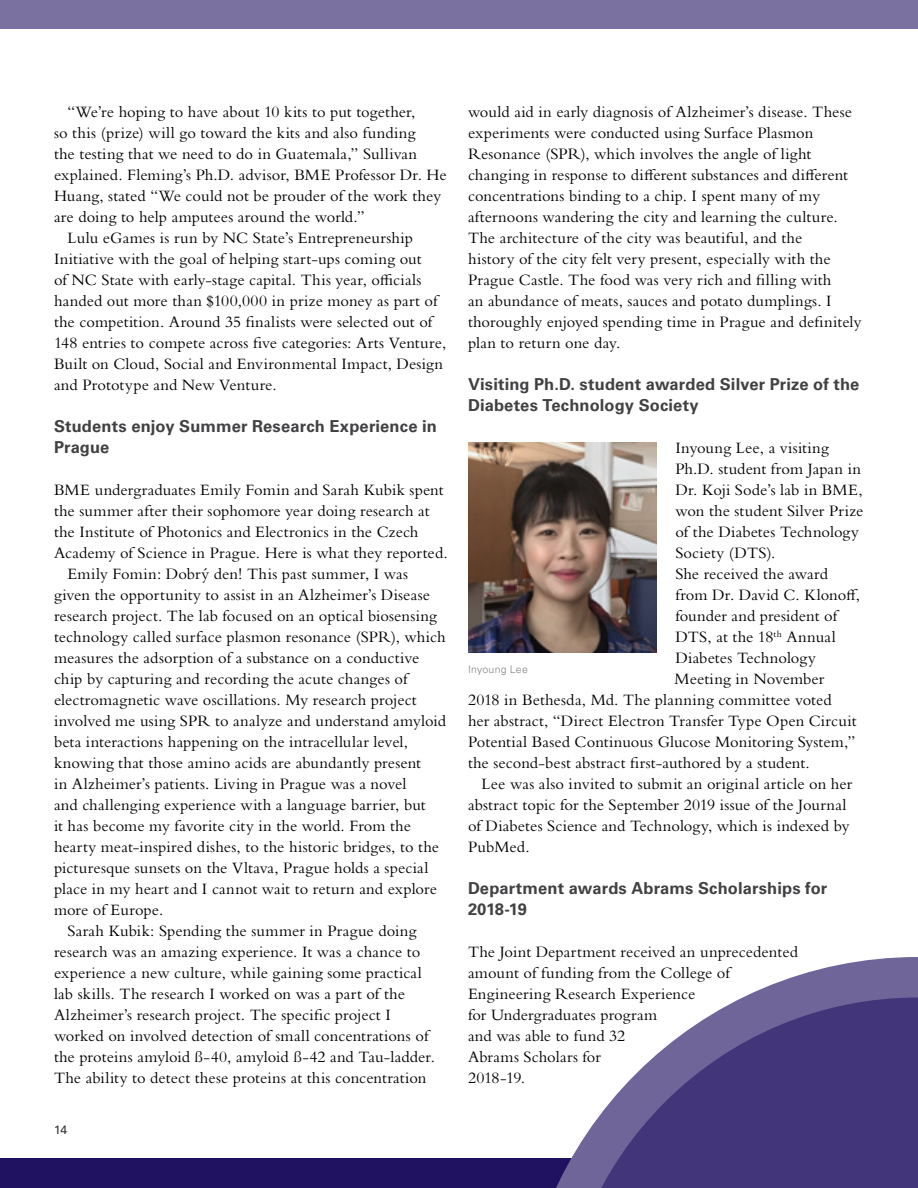
<style>
.page{position:relative;width:918px;height:1188px;background:#fff}
.page>*{position:absolute;margin:0;border:0;box-sizing:border-box;transform-origin:0 0}
.t1{font:16.5px/21px "Bembo Std";letter-spacing:.005em;color:#000}
.t2{font:700 16.5px/21px "Univers LT Std";letter-spacing:.01em;color:#414042}
.t3{font:12px "Univers LT Std";color:#322b29}
.t4{font:300 10.5px "Univers LT Std";letter-spacing:.025em;color:#808285}
</style>
<div class="page">
<div style="left:0;top:1158px;width:918px;height:30px;background:#211261"></div>
<img style="left:468px;top:442px;width:189px;height:210px">
<div style="left:0;top:0;width:918px;height:28px;background:#7a71a0"></div>
<svg style="left:556px;top:957px;width:362px;height:231px"></svg>
<svg style="left:560px;top:998px;width:358px;height:190px;fill:#423579"></svg>
<p class="t1" style="left:68px;top:101px;width:350px">“We’re hoping to have about 10 kits to put together,</p>
<p class="t1" style="left:54px;top:122px;width:363px">so this (prize) will go toward the kits and also funding</p>
<p class="t1" style="left:54px;top:143px;width:365px">the testing that we need to do in Guatemala,” Sullivan</p>
<p class="t1" style="left:54px;top:164px;width:394px">explained. Fleming’s Ph.D. advisor, BME Professor Dr. He</p>
<p class="t1" style="left:54px;top:185px;width:389px">Huang, stated “We could not be prouder of the work they</p>
<p class="t1" style="left:54px;top:206px;width:312px">are doing to help amputees around the world.”</p>
<p class="t1" style="left:68px;top:227px;width:347px">Lulu eGames is run by NC State’s Entrepreneurship</p>
<p class="t1" style="left:54px;top:248px;width:369px">Initiative with the goal of helping start-ups coming out</p>
<p class="t1" style="left:54px;top:269px;width:369px">of NC State with early-stage capital. This year, officials</p>
<p class="t1" style="left:54px;top:290px;width:385px">handed out more than $100,000 in prize money as part of</p>
<p class="t1" style="left:54px;top:311px;width:380px">the competition. Around 35 finalists were selected out of</p>
<p class="t1" style="left:54px;top:332px;width:394px">148 entries to compete across five categories: Arts Venture,</p>
<p class="t1" style="left:54px;top:353px;width:391px">Built on Cloud, Social and Environmental Impact, Design</p>
<p class="t1" style="left:54px;top:374px;width:224px">and Prototype and New Venture.</p>
<p class="t2" style="left:54px;top:416px;width:384px">Students enjoy Summer Research Experience in<br>Prague</p>
<p class="t1" style="left:54px;top:479px;width:391px">BME undergraduates Emily Fomin and Sarah Kubik spent</p>
<p class="t1" style="left:54px;top:500px;width:377px">the summer after their sophomore year doing research at</p>
<p class="t1" style="left:54px;top:521px;width:366px">the Institute of Photonics and Electronics in the Czech</p>
<p class="t1" style="left:54px;top:542px;width:395px">Academy of Science in Prague. Here is what they reported.</p>
<p class="t1" style="left:68px;top:563px;width:342px">Emily Fomin: Dobrý den! This past summer, I was</p>
<p class="t1" style="left:54px;top:584px;width:378px">given the opportunity to assist in an Alzheimer’s Disease</p>
<p class="t1" style="left:54px;top:605px;width:384px">research project. The lab focused on an optical biosensing</p>
<p class="t1" style="left:54px;top:626px;width:393px">technology called surface plasmon resonance (SPR), which</p>
<p class="t1" style="left:54px;top:647px;width:367px">measures the adsorption of a substance on a conductive</p>
<p class="t1" style="left:54px;top:668px;width:355px">chip by capturing and recording the acute changes of</p>
<p class="t1" style="left:54px;top:689px;width:364px">electromagnetic wave oscillations. My research project</p>
<p class="t1" style="left:54px;top:710px;width:393px">involved me using SPR to analyze and understand amyloid</p>
<p class="t1" style="left:54px;top:731px;width:356px">beta interactions happening on the intracellular level,</p>
<p class="t1" style="left:54px;top:752px;width:369px">knowing that those amino acids are abundantly present</p>
<p class="t1" style="left:54px;top:773px;width:354px">in Alzheimer’s patients. Living in Prague was a novel</p>
<p class="t1" style="left:54px;top:794px;width:373px">and challenging experience with a language barrier, but</p>
<p class="t1" style="left:54px;top:815px;width:359px">it has become my favorite city in the world. From the</p>
<p class="t1" style="left:54px;top:836px;width:387px">hearty meat-inspired dishes, to the historic bridges, to the</p>
<p class="t1" style="left:54px;top:857px;width:376px">picturesque sunsets on the Vltava, Prague holds a special</p>
<p class="t1" style="left:54px;top:878px;width:385px">place in my heart and I cannot wait to return and explore</p>
<p class="t1" style="left:54px;top:899px;width:111px">more of Europe.</p>
<p class="t1" style="left:68px;top:920px;width:350px">Sarah Kubik: Spending the summer in Prague doing</p>
<p class="t1" style="left:54px;top:941px;width:368px">research was an amazing experience. It was a chance to</p>
<p class="t1" style="left:54px;top:962px;width:369px">experience a new culture, while gaining some practical</p>
<p class="t1" style="left:54px;top:983px;width:352px">lab skills. The research I worked on was a part of the</p>
<p class="t1" style="left:54px;top:1004px;width:338px">Alzheimer’s research project. The specific project I</p>
<p class="t1" style="left:54px;top:1025px;width:376px">worked on involved detection of small concentrations of</p>
<p class="t1" style="left:54px;top:1046px;width:382px">the proteins amyloid ß-40, amyloid ß-42 and Tau-ladder.</p>
<p class="t1" style="left:54px;top:1067px;width:374px">The ability to detect these proteins at this concentration</p>
<p class="t3" style="left:54px;top:1122px;width:15px">14</p>
<p class="t1" style="left:468px;top:101px;width:395px">would aid in early diagnosis of Alzheimer’s disease. These experiments were conducted using Surface Plasmon Resonance (SPR), which involves the angle of light changing in response to different substances and different concentrations binding to a chip. I spent many of my afternoons wandering the city and learning the culture.<br>The architecture of the city was beautiful, and the<br>history of the city felt very present, especially with the Prague Castle. The food was very rich and filling with<br>an abundance of meats, sauces and potato dumplings. I thoroughly enjoyed spending time in Prague and definitely plan to return one day.</p>
<p class="t2" style="left:468px;top:374px;width:393px">Visiting Ph.D. student awarded Silver Prize of the<br>Diabetes Technology Society</p>
<p class="t1" style="left:675px;top:437px;width:155px">Inyoung Lee, a visiting</p>
<p class="t1" style="left:675px;top:458px;width:187px">Ph.D. student from Japan in</p>
<p class="t1" style="left:675px;top:479px;width:189px">Dr. Koji Sode’s lab in BME,</p>
<p class="t1" style="left:675px;top:500px;width:190px">won the student Silver Prize</p>
<p class="t1" style="left:675px;top:521px;width:185px">of the Diabetes Technology</p>
<p class="t1" style="left:675px;top:542px;width:102px">Society (DTS).</p>
<p class="t1" style="left:675px;top:563px;width:154px">She received the award</p>
<p class="t1" style="left:675px;top:584px;width:186px">from Dr. David C. Klonoff,</p>
<p class="t1" style="left:675px;top:605px;width:163px">founder and president of</p>
<p class="t1" style="left:675px;top:626px;width:162px">DTS, at the 18<sup>th</sup> Annual</p>
<p class="t1" style="left:675px;top:647px;width:142px">Diabetes Technology</p>
<p class="t1" style="left:675px;top:668px;width:151px">Meeting in November</p>
<p class="t1" style="left:468px;top:689px;width:365px">2018 in Bethesda, Md. The planning committee voted</p>
<p class="t1" style="left:468px;top:710px;width:390px">her abstract, “Direct Electron Transfer Type Open Circuit</p>
<p class="t1" style="left:468px;top:731px;width:389px">Potential Based Continuous Glucose Monitoring System,”</p>
<p class="t1" style="left:468px;top:752px;width:343px">the second-best abstract first-authored by a student.</p>
<p class="t1" style="left:482px;top:773px;width:372px">Lee was also invited to submit an original article on her</p>
<p class="t1" style="left:468px;top:794px;width:380px">abstract topic for the September 2019 issue of the Journal</p>
<p class="t1" style="left:468px;top:815px;width:383px">of Diabetes Science and Technology, which is indexed by</p>
<p class="t1" style="left:468px;top:836px;width:63px">PubMed.</p>
<p class="t2" style="left:468px;top:878px;width:361px">Department awards Abrams Scholarships for<br>2018-19</p>
<p class="t1" style="left:468px;top:941px;width:331px">The Joint Department received an unprecedented amount of funding from the College of<br>Engineering Research Experience<br>for Undergraduates program<br>and was able to fund 32<br>Abrams Scholars for<br>2018-19.</p>
<p class="t4" style="left:468px;top:663px;width:61px">Inyoung Lee</p>
</div>
